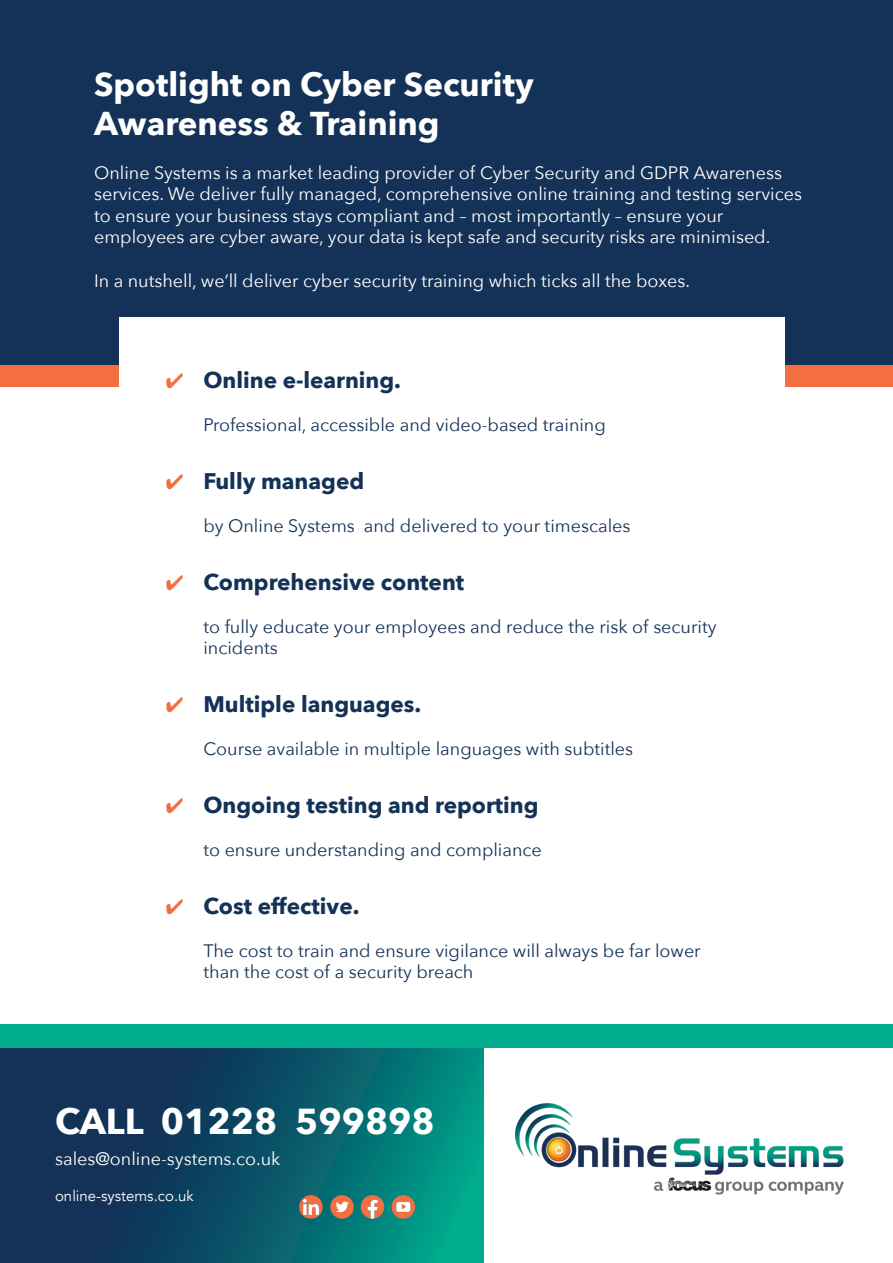
<style>
.page{position:relative;width:893px;height:1263px;background:#fff}
.page>*{position:absolute;margin:0;border:0;box-sizing:border-box;transform-origin:0 0}
.t1{font:700 36px "Avenir Next";color:#fff}
.t2{font:700 33px "Avenir Next";color:#fff}
.t3{font:700 33px "FS Elliot";color:#fff}
.t4{font:700 22.5px "Avenir Next";color:#143257}
.t5{font:18px "Avenir Next";color:#fff}
.t6{font:18px/21.6px "Avenir Next";color:#143257}
.t7{font:15px "Avenir";color:#fff}
.s1{color:#f36f42}
</style>
<div class="page">
<div style="left:0;top:0;width:893px;height:376px;background:#143257"></div>
<div style="left:0;top:365px;width:893px;height:21px;background:#f36f42"></div>
<svg style="left:0;top:1048px;width:483px;height:215px;background:#0a5567"></svg>
<div style="left:330px;top:1195px;width:24px;height:24px;background:#f36f42;border-radius:50%"></div>
<svg style="left:336px;top:1201px;width:13px;height:11px"></svg>
<svg style="left:361px;top:1195px;width:23px;height:24px"></svg>
<svg style="left:299px;top:1195px;width:24px;height:24px"></svg>
<svg style="left:391px;top:1195px;width:24px;height:24px"></svg>
<img style="left:516px;top:1103px;width:327px;height:92px">
<div style="left:0;top:1025px;width:893px;height:23px;background:#00ad8e"></div>
<div style="left:119px;top:317px;width:666px;height:242px;background:#fff"></div>
<p class="t2" style="left:94px;top:56px;width:441px">Spotlight on Cyber Security</p>
<p class="t2" style="left:94px;top:95px;width:347px">Awareness &amp; Training</p>
<p class="t5" style="left:94px;top:157px;width:689px">Online Systems is a market leading provider of Cyber Security and GDPR Awareness</p>
<p class="t5" style="left:94px;top:179px;width:709px">services. We deliver fully managed, comprehensive online training and testing services</p>
<p class="t5" style="left:94px;top:200px;width:631px">to ensure your business stays compliant and – most importantly – ensure your</p>
<p class="t5" style="left:94px;top:222px;width:678px">employees are cyber aware, your data is kept safe and security risks are minimised.</p>
<p class="t5" style="left:94px;top:265px;width:597px">In a nutshell, we’ll deliver cyber security training which ticks all the boxes.</p>
<p class="t4" style="left:166px;top:361px;width:237px"><span class="s1">✔</span> Online e-learning.</p>
<p class="t6" style="left:203px;top:413px;width:404px">Professional, accessible and video-based training</p>
<p class="t4" style="left:166px;top:461px;width:200px"><span class="s1">✔</span> Fully managed</p>
<p class="t6" style="left:203px;top:514px;width:428px">by Online Systems and delivered to your timescales</p>
<p class="t4" style="left:166px;top:562px;width:300px"><span class="s1">✔</span> Comprehensive content</p>
<p class="t6" style="left:203px;top:615px;width:515px">to fully educate your employees and reduce the risk of security incidents</p>
<p class="t4" style="left:166px;top:685px;width:257px"><span class="s1">✔</span> Multiple languages.</p>
<p class="t6" style="left:203px;top:737px;width:431px">Course available in multiple languages with subtitles</p>
<p class="t4" style="left:166px;top:785px;width:374px"><span class="s1">✔</span> Ongoing testing and reporting</p>
<p class="t6" style="left:203px;top:838px;width:340px">to ensure understanding and compliance</p>
<p class="t4" style="left:166px;top:886px;width:195px"><span class="s1">✔</span> Cost effective.</p>
<p class="t6" style="left:203px;top:939px;width:499px">The cost to train and ensure vigilance will always be far lower than the cost of a security breach</p>
<p class="t1" style="left:55px;top:1090px;width:381px">CALL 01228 599898</p>
<p class="t5" style="left:55px;top:1143px;width:227px">sales@online-systems.co.uk</p>
<p class="t7" style="left:55px;top:1187px;width:140px">online-systems.co.uk</p>
<p class="t3" style="left:54px;top:1144px;width:424px">Let’s Talk on 0330 024 2007</p>
</div>
